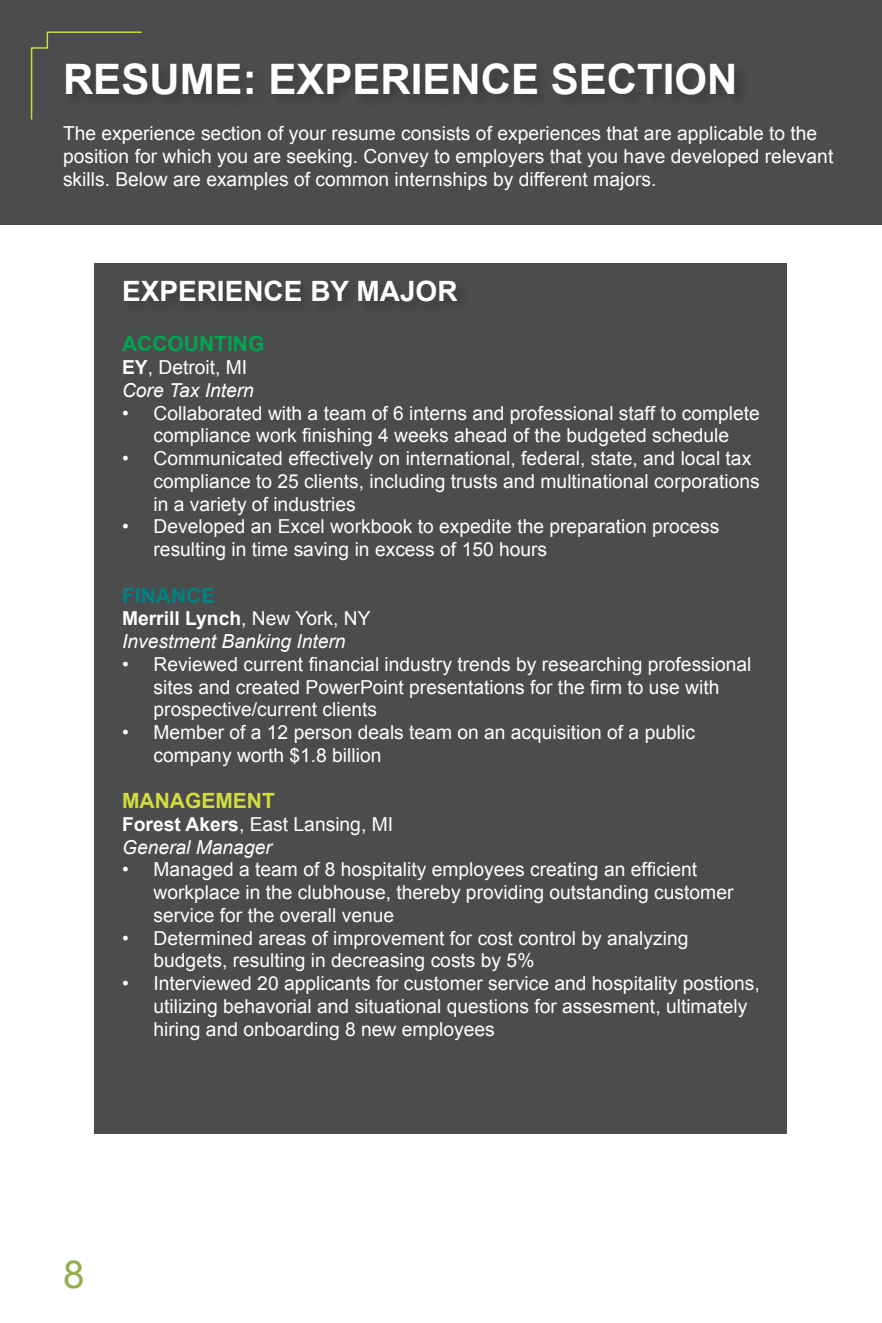
<style>
.page{position:relative;width:882px;height:1323px;background:#fff}
.page>*{position:absolute;margin:0;border:0;box-sizing:border-box;transform-origin:0 0}
.t1{font:700 42px "Arial";color:#fff}
.t2{font:38.5px "Arial";color:#94ae4a}
.t3{font:700 28px "Arial";color:#fff}
.t4{font:700 21px "Arial";color:#00a54f}
.t5{font:700 21px "Arial";color:#d0dd3f}
.t6{font:700 21px "Arial";color:#008182}
.t7{font:19.25px/22.8px "Arial";color:#fff}
.t8{font:italic 19.25px/22.8px "Arial";color:#fff}
.s1{font-weight:700;font-style:normal}
.s2{font-style:normal}
.s3{font-weight:700}
.s4{font-style:italic}
</style>
<div class="page">
<div style="left:0;top:0;width:882px;height:225px;background:#4b4c4d"></div>
<svg style="left:30px;top:31px;width:112px;height:89px"></svg>
<div style="left:94px;top:264px;width:694px;height:870px;background:#4b4c4d"></div>
<div style="left:63px;top:59px;width:687px;height:51px;background:#464647"></div>
<div style="left:121px;top:278px;width:351px;height:39px;background:#474748"></div>
<h1 class="t1" style="left:63px;top:51px;width:676px">RESUME: EXPERIENCE SECTION</h1>
<p class="t7" style="left:63px;top:122px;width:772px">The experience section of your resume consists of experiences that are applicable to the position for which you are seeking. Convey to employers that you have developed relevant skills. Below are examples of common internships by different majors.</p>
<h3 class="t3" style="left:122px;top:273px;width:337px">EXPERIENCE BY MAJOR</h3>
<p class="t4" style="left:122px;top:330px;width:144px">ACCOUNTING</p>
<p class="t8" style="left:122px;top:356px;width:133px"><span class="s1">EY</span><span class="s2">, Detroit, MI<br></span>Core Tax Intern</p>
<p class="t7" style="left:122px;top:402px;width:639px;text-align:center">• Collaborated with a team of 6 interns and professional staff to complete compliance work finishing 4 weeks ahead of the budgeted schedule</p>
<p class="t7" style="left:154px;top:447px;width:608px;text-indent:-31px">• Communicated effectively on international, federal, state, and local tax compliance to 25 clients, including trusts and multinational corporations in a variety of industries</p>
<p class="t7" style="left:154px;top:515px;width:568px;text-indent:-31px">• Developed an Excel workbook to expedite the preparation process resulting in time saving in excess of 150 hours</p>
<p class="t6" style="left:122px;top:581px;width:95px">FINANCE</p>
<p class="t8" style="left:122px;top:607px;width:250px"><span class="s1">Merrill Lynch</span><span class="s2">, New York, NY<br></span>Investment Banking Intern</p>
<p class="t7" style="left:154px;top:653px;width:600px;text-indent:-31px">• Reviewed current financial industry trends by researching professional sites and created PowerPoint presentations for the firm to use with prospective/current clients</p>
<p class="t7" style="left:154px;top:721px;width:543px;text-indent:-31px">• Member of a 12 person deals team on an acquisition of a public company worth $1.8 billion</p>
<p class="t5" style="left:122px;top:787px;width:154px">MANAGEMENT</p>
<p class="t7" style="left:122px;top:813px;width:273px"><span class="s3">Forest Akers</span>, East Lansing, MI<br><span class="s4">General Manager</span></p>
<p class="t7" style="left:154px;top:858px;width:581px;text-indent:-31px">• Managed a team of 8 hospitality employees creating an efficient workplace in the clubhouse, thereby providing outstanding customer service for the overall venue</p>
<p class="t7" style="left:154px;top:927px;width:536px;text-indent:-31px">• Determined areas of improvement for cost control by analyzing budgets, resulting in decreasing costs by 5%</p>
<p class="t7" style="left:154px;top:972px;width:608px;text-indent:-31px">• Interviewed 20 applicants for customer service and hospitality postions, utilizing behavorial and situational questions for assesment, ultimately hiring and onboarding 8 new employees</p>
<h2 class="t2" style="left:63px;top:1249px;width:23px">8</h2>
</div>
